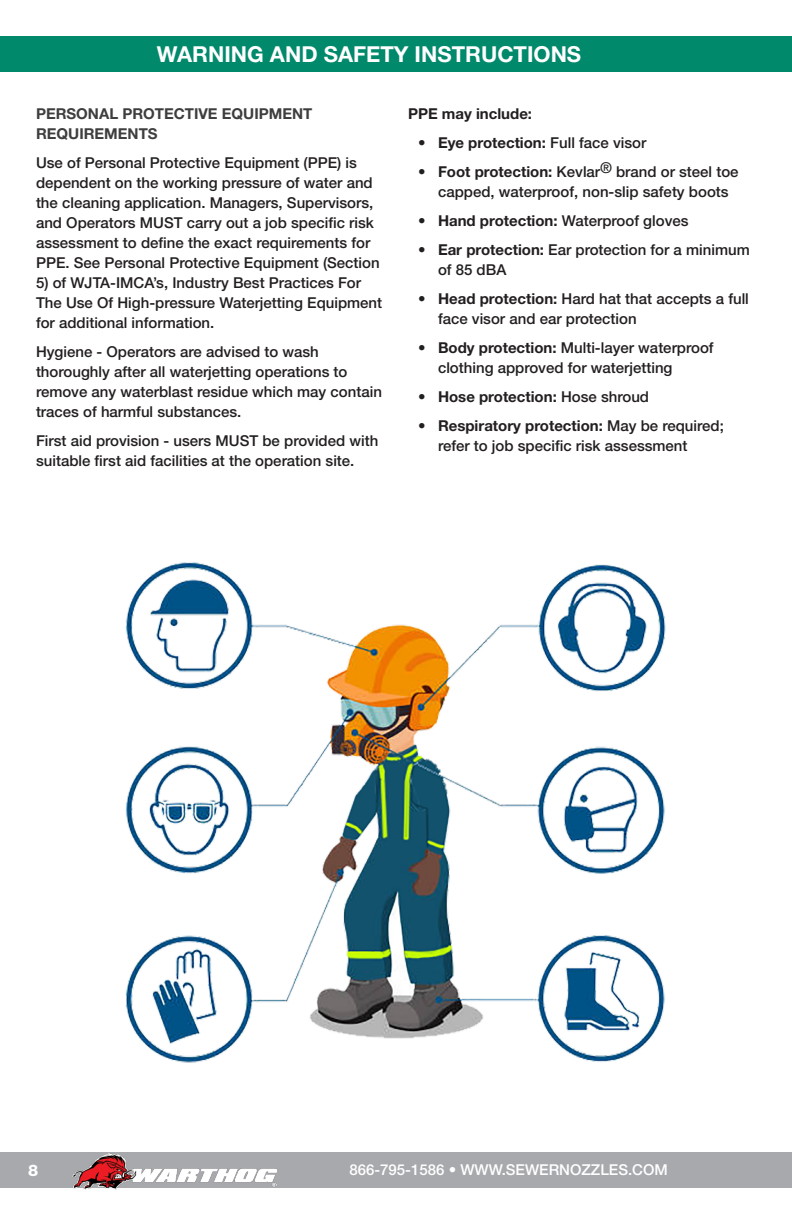
<style>
.page{position:relative;width:792px;height:1224px;background:#fff}
.page>*{position:absolute;margin:0;border:0;box-sizing:border-box;transform-origin:0 0}
.t1{font:700 22px "Helvetica Neue LT Std";color:#fff}
.t2{font:800 16px "Helvetica Neue LT Std";color:#fff}
.Body_Copy_no_indent{font:500 15px/20px "Helvetica Neue LT Std";color:#231f20}
.Body_Copy_no_indent-2{font:700 15px "Helvetica Neue LT Std";color:#231f20}
.Subheader_1_TOC{font:700 15px/20px "Helvetica Neue LT Std";color:#3e3e3f}
.t3{font:500 15px "Helvetica Neue LT Std";color:#fff}
.s1{font-weight:500}
.s2{font-weight:700}
</style>
<div class="page">
<div style="left:0;top:1152px;width:792px;height:36px;background:#a8a9ad"></div>
<img style="left:72px;top:1154px;width:205px;height:35px">
<div style="left:0;top:36px;width:792px;height:36px;background:#00896b"></div>
<img style="left:125px;top:562px;width:541px;height:501px">
<p class="t1" style="left:157px;top:40px;width:426px">WARNING AND SAFETY INSTRUCTIONS</p>
<p class="Subheader_1_TOC" style="left:36px;top:103px;width:278px">PERSONAL PROTECTIVE EQUIPMENT<br>REQUIREMENTS</p>
<p class="Body_Copy_no_indent" style="left:36px;top:152px;width:345px">Use of Personal Protective Equipment (PPE) is dependent on the working pressure of water and the cleaning application. Managers, Supervisors, and Operators MUST carry out a job specific risk assessment to define the exact requirements for PPE. See Personal Protective Equipment (Section</p>
<p class="Body_Copy_no_indent" style="left:36px;top:272px;width:348px">5) of WJTA-IMCA’s, Industry Best Practices For<br>The Use Of High-pressure Waterjetting Equipment for additional information.</p>
<p class="Body_Copy_no_indent" style="left:36px;top:341px;width:347px">Hygiene - Operators are advised to wash thoroughly after all waterjetting operations to remove any waterblast residue which may contain traces of harmful substances.</p>
<p class="Body_Copy_no_indent" style="left:36px;top:430px;width:344px">First aid provision - users MUST be provided with suitable first aid facilities at the operation site.</p>
<p class="Body_Copy_no_indent-2" style="left:408px;top:104px;width:126px">PPE may include:</p>
<p class="Body_Copy_no_indent-2" style="left:418px;top:133px;width:230px">• Eye protection: <span class="s1">Full face visor</span></p>
<p class="Body_Copy_no_indent" style="left:438px;top:161px;width:302px;text-indent:-20px"><span class="s2">• Foot protection:</span> Kevlar® brand or steel toe capped, waterproof, non-slip safety boots</p>
<p class="Body_Copy_no_indent-2" style="left:418px;top:211px;width:272px">• Hand protection: <span class="s1">Waterproof gloves</span></p>
<p class="Body_Copy_no_indent" style="left:438px;top:239px;width:313px;text-indent:-20px"><span class="s2">• Ear protection:</span> Ear protection for a minimum of 85 dBA</p>
<p class="Body_Copy_no_indent" style="left:438px;top:288px;width:312px;text-indent:-20px"><span class="s2">• Head protection:</span> Hard hat that accepts a full face visor and ear protection</p>
<p class="Body_Copy_no_indent" style="left:438px;top:337px;width:277px;text-indent:-20px"><span class="s2">• Body protection:</span> Multi-layer waterproof clothing approved for waterjetting</p>
<p class="Body_Copy_no_indent-2" style="left:418px;top:387px;width:233px">• Hose protection: <span class="s1">Hose shroud</span></p>
<p class="Body_Copy_no_indent" style="left:438px;top:415px;width:287px;text-indent:-20px"><span class="s2">• Respiratory protection:</span> May be required; refer to job specific risk assessment</p>
<p class="t2" style="left:28px;top:1160px;width:12px">8</p>
<p class="t3" style="left:349px;top:1161px;width:320px">866-795-1586 • WWW.SEWERNOZZLES.COM</p>
</div>
